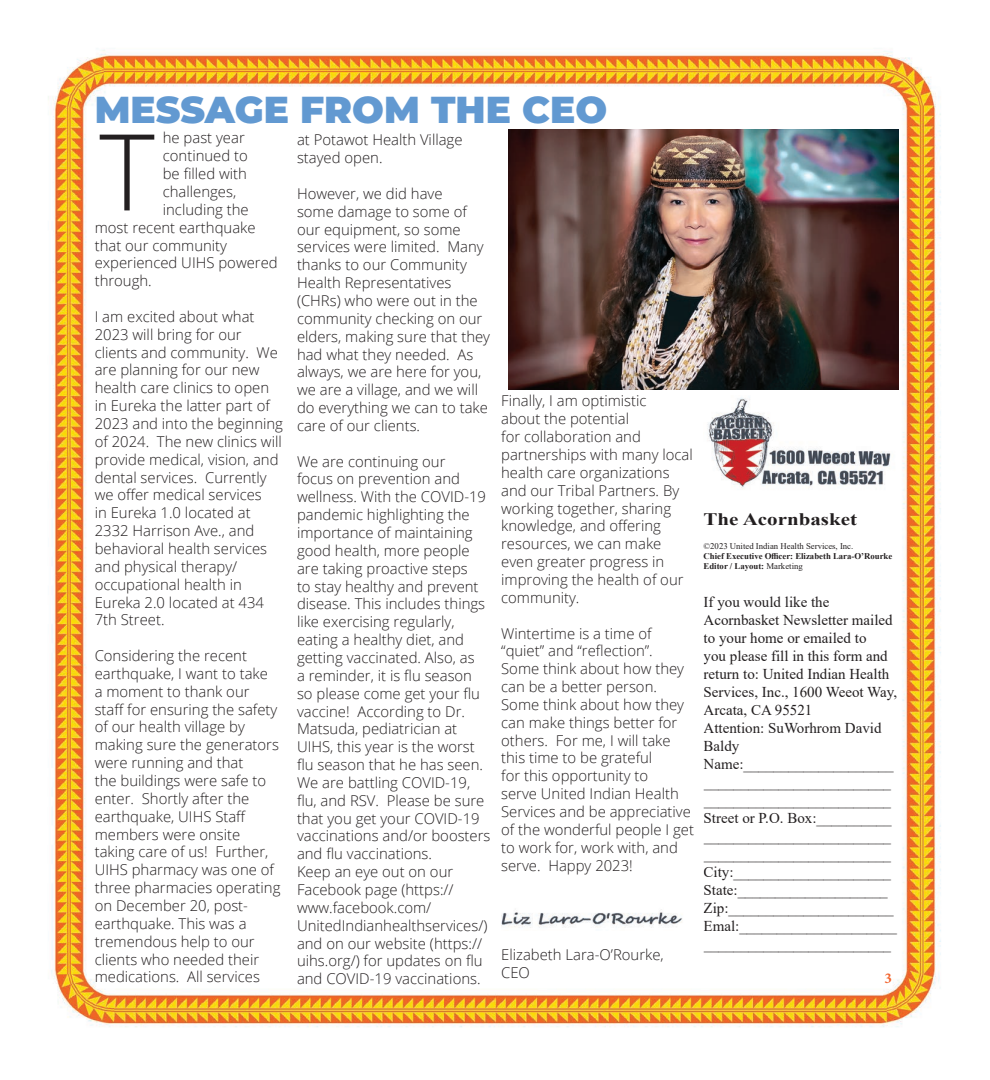
<style>
.page{position:relative;width:990px;height:1080px;background:#fff}
.page>*{position:absolute;margin:0;border:0;box-sizing:border-box;transform-origin:0 0}
.t1{font:300 106.25px "Open Sans";color:#231f20}
.t2{font:900 37.5px "Montserrat";color:#6299d1}
.t3{font:700 17.5px "Times New Roman";color:#231f20;scale:1.2 1}
.t4{font:15px/18px "Times New Roman";color:#231f20}
.t5{font:700 15px "Minion Pro";color:#f2642e}
.t6{font:300 14.88px/17.9px "Open Sans";color:#231f20}
.t7{font:700 8.75px/10px "Times New Roman";color:#231f20}
.t8{font:8.75px "Times New Roman";color:#231f20}
.s1{font-weight:400}
</style>
<div class="page">
<img style="left:48px;top:49px;width:893px;height:978px">
<img style="left:508px;top:130px;width:390px;height:260px">
<img style="left:501px;top:903px;width:190px;height:27px">
<img style="left:704px;top:395px;width:195px;height:105px">
<h2 class="t2" style="left:95px;top:82px;width:514px">MESSAGE FROM THE CEO</h2>
<p class="t6" style="left:163px;top:129px;width:83px">he past year</p>
<p class="t6" style="left:163px;top:147px;width:87px">continued to</p>
<p class="t6" style="left:163px;top:164px;width:86px">be filled with</p>
<p class="t6" style="left:163px;top:182px;width:75px">challenges,</p>
<p class="t6" style="left:163px;top:200px;width:87px">including the</p>
<p class="t6" style="left:95px;top:218px;width:162px">most recent earthquake</p>
<p class="t6" style="left:95px;top:236px;width:134px">that our community</p>
<p class="t6" style="left:95px;top:254px;width:185px">experienced UIHS powered</p>
<p class="t6" style="left:95px;top:272px;width:59px">through.</p>
<p class="t6" style="left:95px;top:307px;width:190px">I am excited about what<br>2023 will bring for our clients and community. We are planning for our new health care clinics to open in Eureka the latter part of<br>2023 and into the beginning of 2024. The new clinics will provide medical, vision, and dental services. Currently we offer medical services<br>in Eureka 1.0 located at<br>2332 Harrison Ave., and behavioral health services and physical therapy/ occupational health in<br>Eureka 2.0 located at 434<br>7th Street.</p>
<p class="t6" style="left:95px;top:646px;width:187px">Considering the recent earthquake, I want to take<br>a moment to thank our staff for ensuring the safety of our health village by making sure the generators were running and that<br>the buildings were safe to enter. Shortly after the earthquake, UIHS Staff members were onsite taking care of us! Further,<br>UIHS pharmacy was one of three pharmacies operating on December 20, post&shy;earthquake. This was a tremendous help to our clients who needed their medications. All services</p>
<p class="t6" style="left:297px;top:131px;width:167px">at Potawot Health Village stayed open.</p>
<p class="t6" style="left:297px;top:184px;width:195px">However, we did have<br>some damage to some of our equipment, so some services were limited. Many thanks to our Community<br>Health Representatives (CHRs) who were out in the community checking on our elders, making sure that they had what they needed. As always, we are here for you, we are a village, and we will do everything we can to take care of our clients.</p>
<p class="t6" style="left:297px;top:452px;width:195px">We are continuing our<br>focus on prevention and wellness. With the COVID-19 pandemic highlighting the importance of maintaining good health, more people are taking proactive steps<br>to stay healthy and prevent disease. This includes things like exercising regularly, eating a healthy diet, and getting vaccinated. Also, as<br>a reminder, it is flu season so please come get your flu vaccine! According to Dr.<br>Matsuda, pediatrician at<br>UIHS, this year is the worst flu season that he has seen.<br>We are battling COVID-19, flu, and RSV. Please be sure that you get your COVID-19 vaccinations and/or boosters and flu vaccinations.<br>Keep an eye out on our<br>Facebook page (https:// www.facebook.com/<br>UnitedIndianhealthservices/) and on our website (https:// uihs.org/) for updates on flu and COVID-19 vaccinations.</p>
<h1 class="t1" style="left:99px;top:99px;width:57px">T</h1>
<p class="t6" style="left:501px;top:392px;width:193px">Finally, I am optimistic<br>about the potential<br>for collaboration and partnerships with many local health care organizations and our Tribal Partners. By working together, sharing knowledge, and offering resources, we can make even greater progress in improving the health of our community.</p>
<p class="t6" style="left:501px;top:624px;width:194px">Wintertime is a time of “quiet” and “reflection”.<br>Some think about how they can be a better person.<br>Some think about how they can make things better for others. For me, I will take this time to be grateful<br>for this opportunity to<br>serve United Indian Health<br>Services and be appreciative of the wonderful people I get to work for, work with, and serve. Happy 2023!</p>
<p class="t6" style="left:501px;top:945px;width:164px">Elizabeth Lara-O’Rourke,<br>CEO</p>
<p class="t3" style="left:704px;top:506px;width:129px">The Acornbasket</p>
<p class="t8" style="left:704px;top:540px;width:151px">©2023 United Indian Health Services, Inc.</p>
<p class="t7" style="left:704px;top:551px;width:190px">Chief Executive Officer: Elizabeth Lara-O’Rourke<br>Editor / Layout: <span class="s1">Marketing</span></p>
<p class="t4" style="left:704px;top:592px;width:195px">If you would like the<br>Acornbasket Newsletter mailed to your home or emailed to<br>you please fill in this form and return to: United Indian Health<br>Services, Inc., 1600 Weeot Way,<br>Arcata, CA 95521<br>Attention: SuWorhrom David<br>Baldy<br>Name:____________________ _________________________ _________________________<br>Street or P.O. Box:__________ _________________________ _________________________<br>City:_____________________<br>State:____________________<br>Zip:______________________<br>Emal:_____________________ _________________________</p>
<p class="t5" style="left:885px;top:967px;width:9px">3</p>
</div>
